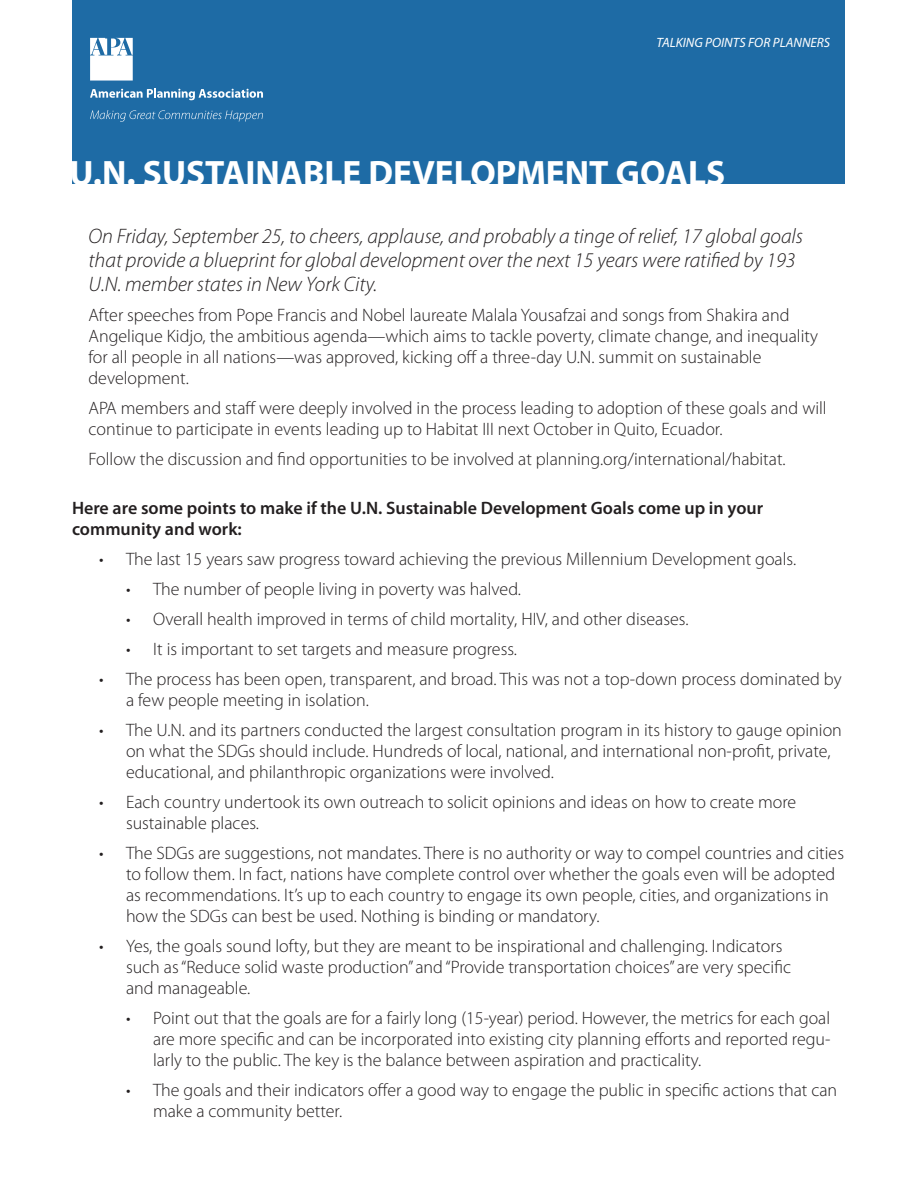
<style>
.page{position:relative;width:918px;height:1188px;background:#fff}
.page>*{position:absolute;margin:0;border:0;box-sizing:border-box;transform-origin:0 0}
.t1{font:700 35.4px "Myriad Pro";color:#fff}
.t2{font:italic 300 21px/24px "Myriad Pro";color:#231f20}
.t3{font:300 18px/21px "Myriad Pro";color:#231f20}
.t4{font:600 18px/21px "Myriad Pro";color:#231f20}
.t5{font:italic 13.5px "Myriad Pro";color:#fff}
</style>
<div class="page">
<div style="left:73px;top:0;width:772px;height:183px;background:#1e6ba5"></div>
<svg style="left:90px;top:38px;width:43px;height:43px;background:#dae6f0"></svg>
<svg style="left:90px;top:110px;width:173px;height:12px"></svg>
<svg style="left:90px;top:89px;width:173px;height:11px"></svg>
<p class="t5" style="left:657px;top:34px;width:175px">TALKING POINTS FOR PLANNERS</p>
<p class="t1" style="left:70px;top:150px;width:657px">U.N. SUSTAINABLE DEVELOPMENT GOALS</p>
<p class="t2" style="left:88px;top:225px;width:716px">On Friday, September 25, to cheers, applause, and probably a tinge of relief, 17 global goals that provide a blueprint for global development over the next 15 years were ratified by 193<br>U.N. member states in New York City.</p>
<p class="t3" style="left:88px;top:305px;width:731px">After speeches from Pope Francis and Nobel laureate Malala Yousafzai and songs from Shakira and Angelique Kidjo, the ambitious agenda—which aims to tackle poverty, climate change, and inequality for all people in all nations—was approved, kicking off a three-day U.N. summit on sustainable development.</p>
<p class="t3" style="left:88px;top:398px;width:740px">APA members and staff were deeply involved in the process leading to adoption of these goals and will continue to participate in events leading up to Habitat III next October in Quito, Ecuador.</p>
<p class="t3" style="left:88px;top:449px;width:699px">Follow the discussion and find opportunities to be involved at planning.org/international/habitat.</p>
<p class="t4" style="left:72px;top:498px;width:693px">Here are some points to make if the U.N. Sustainable Development Goals come up in your community and work:</p>
<p class="t3" style="left:99px;top:549px;width:699px">• The last 15 years saw progress toward achieving the previous Millennium Development goals.</p>
<p class="t3" style="left:126px;top:579px;width:397px">• The number of people living in poverty was halved.</p>
<p class="t3" style="left:126px;top:609px;width:564px">• Overall health improved in terms of child mortality, HIV, and other diseases.</p>
<p class="t3" style="left:126px;top:639px;width:393px">• It is important to set targets and measure progress.</p>
<p class="t3" style="left:126px;top:669px;width:717px;text-indent:-27px">• The process has been open, transparent, and broad. This was not a top-down process dominated by a few people meeting in isolation.</p>
<p class="t3" style="left:126px;top:720px;width:717px;text-indent:-27px">• The U.N. and its partners conducted the largest consultation program in its history to gauge opinion on what the SDGs should include. Hundreds of local, national, and international non-profit, private, educational, and philanthropic organizations were involved.</p>
<p class="t3" style="left:126px;top:792px;width:672px;text-indent:-27px">• Each country undertook its own outreach to solicit opinions and ideas on how to create more sustainable places.</p>
<p class="t3" style="left:126px;top:843px;width:720px;text-indent:-27px">• The SDGs are suggestions, not mandates. There is no authority or way to compel countries and cities to follow them. In fact, nations have complete control over whether the goals even will be adopted as recommendations. It’s up to each country to engage its own people, cities, and organizations in how the SDGs can best be used. Nothing is binding or mandatory.</p>
<p class="t3" style="left:126px;top:936px;width:667px;text-indent:-27px">• Yes, the goals sound lofty, but they are meant to be inspirational and challenging. Indicators such as “Reduce solid waste production” and “Provide transportation choices” are very specific and manageable.</p>
<p class="t3" style="left:153px;top:1008px;width:679px;text-align:justify;text-indent:-27px">• Point out that the goals are for a fairly long (15-year) period. However, the metrics for each goal are more specific and can be incorporated into existing city planning efforts and reported regu&shy;larly to the public. The key is the balance between aspiration and practicality.</p>
<p class="t3" style="left:153px;top:1080px;width:686px;text-indent:-27px">• The goals and their indicators offer a good way to engage the public in specific actions that can make a community better.</p>
</div>
